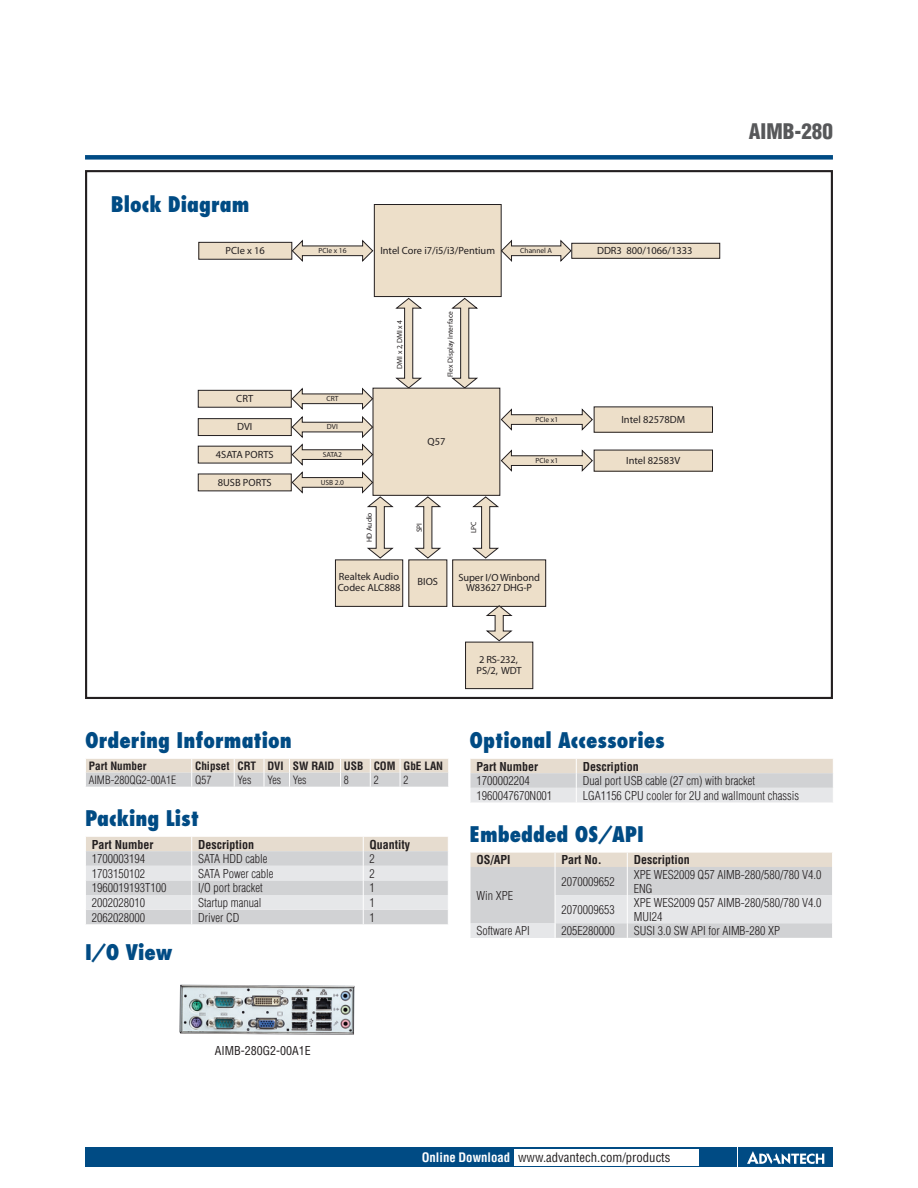
<style>
.page{position:relative;width:918px;height:1188px;background:#fff}
.page>*{position:absolute;margin:0;border:0;box-sizing:border-box;transform-origin:0 0}
.t1{font:800 condensed 21px "Futura";color:#004b84}
.t2{font:900 condensed 21px "Helvetica";color:#57585a}
.t3{font:condensed 12.75px "Helvetica";color:#231f20}
.t4{font:300 condensed 12px/13.5px "Helvetica";color:#231f20}
.t5{font:700 condensed 12px "Helvetica";color:#231f20}
.t6{font:condensed 12px "Helvetica";color:#231f20}
.t7{font:700 condensed 11.25px "Helvetica";color:#231f20}
.t8{font:300 condensed 11.25px "Helvetica";color:#231f20}
.t9{font:10.5px/10.5px "Myriad";color:#231f20}
.t10{font:7.5px "Myriad";color:#231f20}
.s1{font-weight:700;color:#fff}
</style>
<div class="page">
<div style="left:85px;top:155px;width:748px;height:5px;background:#004b84"></div>
<div style="left:85px;top:1147px;width:651px;height:20px;background:#004b84"></div>
<div style="left:738px;top:1147px;width:95px;height:20px;background:#004b84"></div>
<svg style="left:747px;top:1151px;width:77px;height:13px"></svg>
<div style="left:514px;top:1149px;width:184px;height:16px;background:#fff"></div>
<div style="left:85px;top:170px;width:748px;height:529px;background:#fff;border:2px solid #231f20"></div>
<svg style="left:86px;top:759px;width:363px;height:28px;background:#dcd8d3"></svg>
<svg style="left:86px;top:837px;width:362px;height:87px;background:#dcdbda"></svg>
<svg style="left:291px;top:239px;width:83px;height:24px"></svg>
<svg style="left:502px;top:239px;width:70px;height:23px"></svg>
<div style="left:374px;top:205px;width:127px;height:92px;background:#eddfc9"></div>
<div style="left:374px;top:204px;width:128px;height:93px;border:1px solid #231f20"></div>
<div style="left:409px;top:560px;width:38px;height:46px;background:#eddfc9"></div>
<div style="left:335px;top:560px;width:68px;height:46px;background:#eddfc9"></div>
<div style="left:335px;top:560px;width:68px;height:47px;border:1px solid #231f20"></div>
<div style="left:453px;top:560px;width:93px;height:46px;background:#eddfc9"></div>
<div style="left:452px;top:560px;width:94px;height:47px;border:1px solid #231f20"></div>
<div style="left:466px;top:642px;width:67px;height:47px;background:#eddfc9"></div>
<div style="left:465px;top:642px;width:68px;height:47px;border:1px solid #231f20"></div>
<svg style="left:451px;top:297px;width:28px;height:91px"></svg>
<svg style="left:472px;top:496px;width:27px;height:63px"></svg>
<svg style="left:485px;top:605px;width:28px;height:37px"></svg>
<div style="left:373px;top:388px;width:127px;height:107px;background:#eddfc9"></div>
<div style="left:198px;top:390px;width:93px;height:17px;background:#eddfc9"></div>
<div style="left:198px;top:390px;width:94px;height:18px;border:1px solid #231f20"></div>
<div style="left:198px;top:419px;width:93px;height:17px;background:#eddfc9"></div>
<div style="left:198px;top:418px;width:94px;height:18px;border:1px solid #231f20"></div>
<div style="left:198px;top:446px;width:93px;height:17px;background:#eddfc9"></div>
<div style="left:198px;top:474px;width:93px;height:17px;background:#eddfc9"></div>
<div style="left:572px;top:243px;width:148px;height:15px;background:#eddfc9"></div>
<div style="left:571px;top:243px;width:149px;height:16px;border:1px solid #231f20"></div>
<svg style="left:291px;top:297px;width:151px;height:262px"></svg>
<svg style="left:500px;top:408px;width:93px;height:23px"></svg>
<svg style="left:500px;top:449px;width:93px;height:23px"></svg>
<div style="left:594px;top:407px;width:119px;height:25px;background:#eddfc9"></div>
<div style="left:594px;top:407px;width:119px;height:26px;border:1px solid #231f20"></div>
<div style="left:594px;top:450px;width:119px;height:21px;background:#eddfc9"></div>
<div style="left:594px;top:450px;width:119px;height:22px;border:1px solid #231f20"></div>
<div style="left:199px;top:242px;width:93px;height:17px;background:#eddfc9"></div>
<div style="left:198px;top:242px;width:94px;height:18px;border:1px solid #231f20"></div>
<img style="left:180px;top:985px;width:175px;height:50px">
<svg style="left:470px;top:759px;width:363px;height:43px;background:#dfdcd9"></svg>
<svg style="left:470px;top:853px;width:362px;height:85px;background:#dbdad9"></svg>
<h1 class="t1" style="left:111px;top:191px;width:140px">Block Diagram</h1>
<p class="t9" style="left:226px;top:246px;width:41px">PCIe x 16</p>
<p class="t9" style="left:236px;top:394px;width:18px">CRT</p>
<p class="t9" style="left:237px;top:422px;width:17px">DVI</p>
<p class="t9" style="left:216px;top:449px;width:59px">4SATA PORTS</p>
<p class="t9" style="left:218px;top:477px;width:55px">8USB PORTS</p>
<p class="t9" style="left:380px;top:245px;width:116px">Intel Core i7/i5/i3/Pentium</p>
<p class="t10" style="left:318px;top:247px;width:30px">PCIe x 16</p>
<p class="t10" style="left:520px;top:247px;width:33px">Channel A</p>
<p class="t9" style="left:597px;top:246px;width:97px">DDR3 800/1066/1333</p>
<p class="t10" style="left:326px;top:395px;width:14px">CRT</p>
<p class="t10" style="left:327px;top:423px;width:12px">DVI</p>
<p class="t10" style="left:323px;top:450px;width:21px">SATA2</p>
<p class="t10" style="left:321px;top:478px;width:25px">USB 2.0</p>
<p class="t10" style="left:366px;top:542px;width:32px;rotate:-90deg">HD Audio</p>
<p class="t10" style="left:396px;top:369px;width:50px;rotate:-90deg">DMI x 2, DMI x 4</p>
<p class="t10" style="left:447px;top:377px;width:67px;rotate:-90deg">Flex Display Interface</p>
<p class="t9" style="left:427px;top:437px;width:19px">Q57</p>
<p class="t10" style="left:416px;top:532px;width:11px;rotate:-90deg">SPI</p>
<p class="t10" style="left:470px;top:533px;width:13px;rotate:-90deg">LPC</p>
<p class="t10" style="left:536px;top:416px;width:24px">PCIe x1</p>
<p class="t10" style="left:536px;top:457px;width:24px">PCIe x1</p>
<p class="t9" style="left:338px;top:572px;width:64px">Realtek Audio<br>Codec ALC888</p>
<p class="t9" style="left:458px;top:573px;width:83px;text-align:center">Super I/O Winbond<br>W83627 DHG-P</p>
<p class="t9" style="left:418px;top:577px;width:22px">BIOS</p>
<p class="t9" style="left:477px;top:655px;width:47px">2 RS-232,<br>PS/2, WDT</p>
<p class="t9" style="left:621px;top:414px;width:65px">Intel 82578DM</p>
<p class="t9" style="left:626px;top:455px;width:56px">Intel 82583V</p>
<h1 class="t2" style="left:749px;top:119px;width:86px">AIMB-280</h1>
<h1 class="t1" style="left:85px;top:727px;width:208px">Ordering Information</h1>
<p class="t7" style="left:89px;top:759px;width:59px">Part Number</p>
<p class="t7" style="left:195px;top:759px;width:250px">Chipset CRT DVI SW RAID USB COM GbE LAN</p>
<p class="t8" style="left:89px;top:773px;width:89px">AIMB-280QG2-00A1E</p>
<p class="t8" style="left:195px;top:773px;width:18px">Q57</p>
<p class="t8" style="left:238px;top:773px;width:15px">Yes</p>
<p class="t8" style="left:267px;top:773px;width:41px">Yes Yes</p>
<p class="t8" style="left:344px;top:773px;width:6px">8</p>
<p class="t8" style="left:374px;top:773px;width:6px">2</p>
<p class="t8" style="left:403px;top:773px;width:6px">2</p>
<h1 class="t1" style="left:85px;top:805px;width:116px">Packing List</h1>
<p class="t5" style="left:92px;top:837px;width:63px">Part Number</p>
<p class="t5" style="left:198px;top:837px;width:57px">Description</p>
<p class="t5" style="left:370px;top:837px;width:42px">Quantity</p>
<p class="t4" style="left:92px;top:852px;width:55px">1700003194</p>
<p class="t4" style="left:198px;top:852px;width:71px">SATA HDD cable</p>
<p class="t4" style="left:370px;top:852px;width:7px">2</p>
<p class="t4" style="left:92px;top:867px;width:55px">1703150102</p>
<p class="t4" style="left:198px;top:867px;width:77px">SATA Power cable</p>
<p class="t4" style="left:370px;top:867px;width:7px">2</p>
<p class="t4" style="left:92px;top:881px;width:76px">1960019193T100</p>
<p class="t4" style="left:198px;top:881px;width:66px">I/O port bracket</p>
<p class="t4" style="left:370px;top:881px;width:7px">1</p>
<p class="t4" style="left:92px;top:896px;width:55px">2002028010</p>
<p class="t4" style="left:198px;top:896px;width:65px">Startup manual</p>
<p class="t4" style="left:370px;top:896px;width:7px">1</p>
<p class="t4" style="left:92px;top:911px;width:55px">2062028000</p>
<p class="t4" style="left:198px;top:911px;width:43px">Driver CD</p>
<p class="t4" style="left:370px;top:911px;width:7px">1</p>
<h1 class="t1" style="left:85px;top:938px;width:89px">I/O View</h1>
<h1 class="t1" style="left:470px;top:727px;width:197px">Optional Accessories</h1>
<p class="t5" style="left:476px;top:759px;width:63px">Part Number</p>
<p class="t5" style="left:583px;top:759px;width:57px">Description</p>
<p class="t4" style="left:476px;top:774px;width:55px">1700002204</p>
<p class="t4" style="left:583px;top:774px;width:174px">Dual port USB cable (27 cm) with bracket</p>
<p class="t4" style="left:476px;top:789px;width:77px">1960047670N001</p>
<p class="t4" style="left:583px;top:789px;width:218px">LGA1156 CPU cooler for 2U and wallmount chassis</p>
<h1 class="t1" style="left:470px;top:821px;width:176px">Embedded OS/API</h1>
<p class="t5" style="left:476px;top:853px;width:36px">OS/API</p>
<p class="t5" style="left:561px;top:853px;width:42px">Part No.</p>
<p class="t5" style="left:634px;top:853px;width:57px">Description</p>
<p class="t4" style="left:476px;top:889px;width:38px">Win XPE</p>
<p class="t4" style="left:561px;top:875px;width:55px">2070009652</p>
<p class="t4" style="left:634px;top:868px;width:189px">XPE WES2009 Q57 AIMB-280/580/780 V4.0<br>ENG</p>
<p class="t4" style="left:561px;top:903px;width:55px">2070009653</p>
<p class="t4" style="left:634px;top:896px;width:189px">XPE WES2009 Q57 AIMB-280/580/780 V4.0<br>MUI24</p>
<p class="t4" style="left:476px;top:924px;width:55px">Software API</p>
<p class="t4" style="left:561px;top:924px;width:55px">205E280000</p>
<p class="t4" style="left:634px;top:924px;width:148px">SUSI 3.0 SW API for AIMB-280 XP</p>
<p class="t6" style="left:215px;top:1043px;width:98px">AIMB-280G2-00A1E</p>
<p class="t3" style="left:422px;top:1150px;width:250px"><span class="s1">Online Download</span> www.advantech.com/products</p>
</div>
